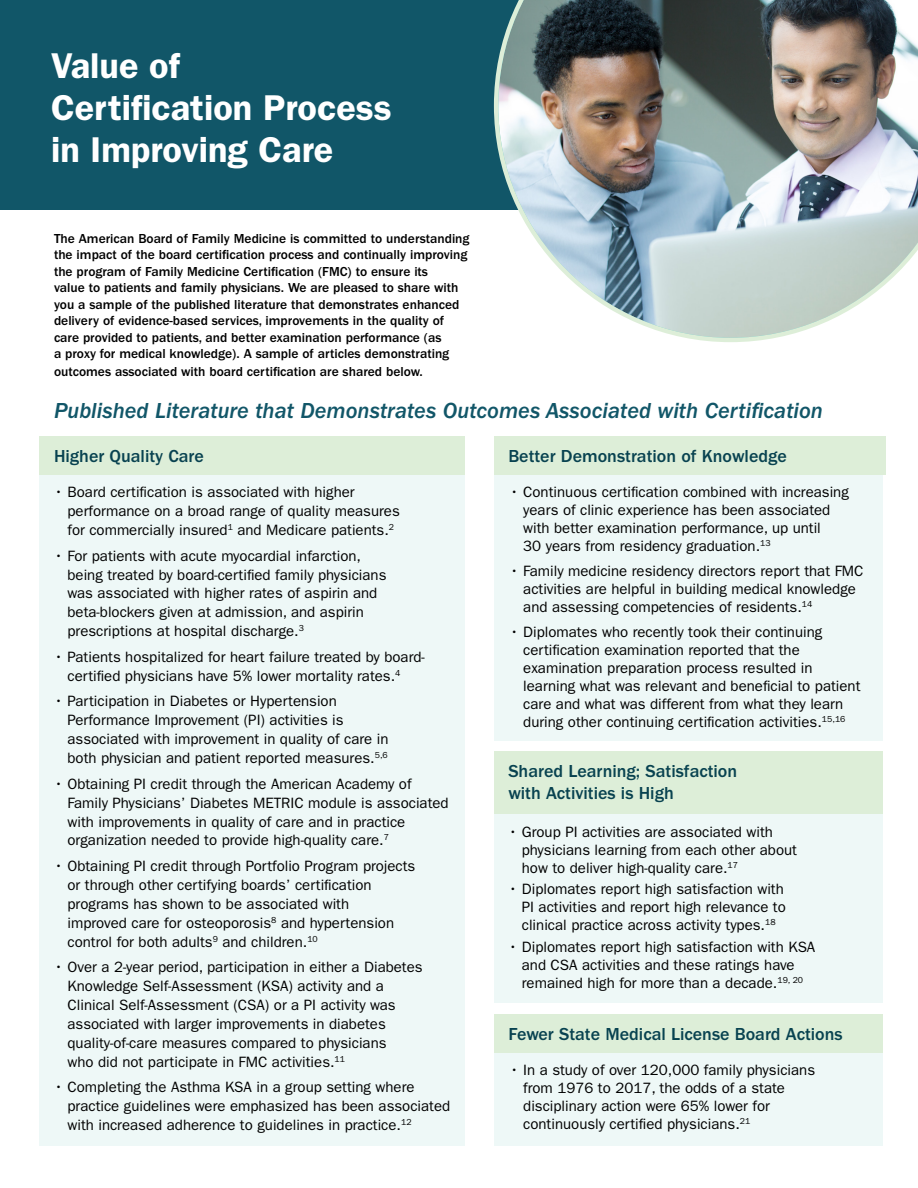
<style>
.page{position:relative;width:918px;height:1188px;background:#fff}
.page>*{position:absolute;margin:0;border:0;box-sizing:border-box;transform-origin:0 0}
.t1{font:600 36px/42px "ITC Franklin Gothic Std";color:#fff}
.t2{font:22.5px "ITC Franklin Gothic Std Med It";color:#115668}
.t3{font:500 18px/21.6px "ITC Franklin Gothic Std";color:#084250}
.t4{font:15px/18.9px "ITC Franklin Gothic Std";color:#000}
.t5{font:500 13.5px/16.5px "ITC Franklin Gothic Std";color:#000}
</style>
<div class="page">
<div style="left:494px;top:1042px;width:388px;height:104px;background:#eef8f7"></div>
<div style="left:494px;top:1014px;width:388px;height:39px;background:#ddeed8"></div>
<div style="left:494px;top:811px;width:388px;height:192px;background:#eef8f7"></div>
<div style="left:494px;top:751px;width:388px;height:63px;background:#ddeed8"></div>
<div style="left:494px;top:465px;width:388px;height:276px;background:#eef8f7"></div>
<div style="left:494px;top:436px;width:391px;height:39px;background:#ddeed8"></div>
<div style="left:40px;top:465px;width:425px;height:681px;background:#eef8f7"></div>
<div style="left:0;top:0;width:918px;height:210px;background:#115668"></div>
<img style="left:494px;top:0;width:424px;height:342px">
<div style="left:40px;top:436px;width:425px;height:39px;background:#ddeed8"></div>
<h1 class="t1" style="left:51px;top:45px;width:342px">Value of<br>Certification Process in Improving Care</h1>
<p class="t5" style="left:54px;top:230px;width:417px">The American Board of Family Medicine is committed to understanding the impact of the board certification process and continually improving the program of Family Medicine Certification (FMC) to ensure its<br>value to patients and family physicians. We are pleased to share with you a sample of the published literature that demonstrates enhanced delivery of evidence-based services, improvements in the quality of care provided to patients, and better examination performance (as<br>a proxy for medical knowledge). A sample of articles demonstrating</p>
<p class="t5" style="left:54px;top:364px;width:370px">outcomes associated with board certification are shared below.</p>
<h2 class="t2" style="left:54px;top:398px;width:771px">Published Literature that Demonstrates Outcomes Associated with Certification</h2>
<p class="t3" style="left:54px;top:446px;width:151px">Higher Quality Care</p>
<p class="t4" style="left:68px;top:483px;width:334px;text-indent:-14px">• Board certification is associated with higher performance on a broad range of quality measures for commercially insured<sup>1</sup> and Medicare patients.<sup>2</sup></p>
<p class="t4" style="left:68px;top:546px;width:320px;text-indent:-14px">• For patients with acute myocardial infarction, being treated by board-certified family physicians was associated with higher rates of aspirin and beta-blockers given at admission, and aspirin prescriptions at hospital discharge.<sup>3</sup></p>
<p class="t4" style="left:68px;top:647px;width:359px;text-indent:-14px">• Patients hospitalized for heart failure treated by board&shy;certified physicians have 5% lower mortality rates.<sup>4</sup></p>
<p class="t4" style="left:68px;top:692px;width:323px;text-indent:-14px">• Participation in Diabetes or Hypertension Performance Improvement (PI) activities is associated with improvement in quality of care in both physician and patient reported measures.<sup>5,6</sup></p>
<p class="t4" style="left:68px;top:774px;width:383px;text-indent:-14px">• Obtaining PI credit through the American Academy of Family Physicians’ Diabetes METRIC module is associated with improvements in quality of care and in practice organization needed to provide high-quality care.<sup>7</sup></p>
<p class="t4" style="left:67px;top:857px;width:349px;text-indent:-13px">• Obtaining PI credit through Portfolio Program projects or through other certifying boards’ certification programs has shown to be associated with<br>improved care for osteoporosis<sup>8</sup> and hypertension control for both adults<sup>9</sup> and children.<sup>10</sup></p>
<p class="t4" style="left:68px;top:958px;width:357px;text-indent:-14px">• Over a 2-year period, participation in either a Diabetes Knowledge Self-Assessment (KSA) activity and a Clinical Self-Assessment (CSA) or a PI activity was associated with larger improvements in diabetes quality-of-care measures compared to physicians<br>who did not participate in FMC activities.<sup>11</sup></p>
<p class="t4" style="left:68px;top:1078px;width:384px;text-indent:-14px">• Completing the Asthma KSA in a group setting where practice guidelines were emphasized has been associated with increased adherence to guidelines in practice.<sup>12</sup></p>
<p class="t3" style="left:508px;top:446px;width:280px">Better Demonstration of Knowledge</p>
<p class="t4" style="left:523px;top:483px;width:327px;line-height:18px;text-indent:-14px">• Continuous certification combined with increasing years of clinic experience has been associated with better examination performance, up until<br>30 years from residency graduation.<sup>13</sup></p>
<p class="t4" style="left:523px;top:562px;width:342px;line-height:18px;text-indent:-14px">• Family medicine residency directors report that FMC activities are helpful in building medical knowledge and assessing competencies of residents.<sup>14</sup></p>
<p class="t4" style="left:523px;top:623px;width:339px;line-height:18px;text-indent:-14px">• Diplomates who recently took their continuing certification examination reported that the examination preparation process resulted in learning what was relevant and beneficial to patient care and what was different from what they learn during other continuing certification activities.<sup>15,16</sup></p>
<p class="t3" style="left:508px;top:761px;width:230px">Shared Learning; Satisfaction with Activities is High</p>
<p class="t4" style="left:522px;top:823px;width:277px;line-height:18px;text-indent:-14px">• Group PI activities are associated with physicians learning from each other about how to deliver high-quality care.<sup>17</sup></p>
<p class="t4" style="left:522px;top:880px;width:265px;line-height:18px;text-indent:-14px">• Diplomates report high satisfaction with<br>PI activities and report high relevance to clinical practice across activity types.<sup>18</sup></p>
<p class="t4" style="left:508px;top:938px;width:309px;line-height:18px;text-align:center">• Diplomates report high satisfaction with KSA and CSA activities and these ratings have remained high for more than a decade.<sup>19,</sup> <sup>20</sup></p>
<p class="t3" style="left:508px;top:1023px;width:336px">Fewer State Medical License Board Actions</p>
<p class="t4" style="left:523px;top:1061px;width:293px;line-height:18px;text-indent:-14px">• In a study of over 120,000 family physicians from 1976 to 2017, the odds of a state disciplinary action were 65% lower for continuously certified physicians.<sup>21</sup></p>
</div>
